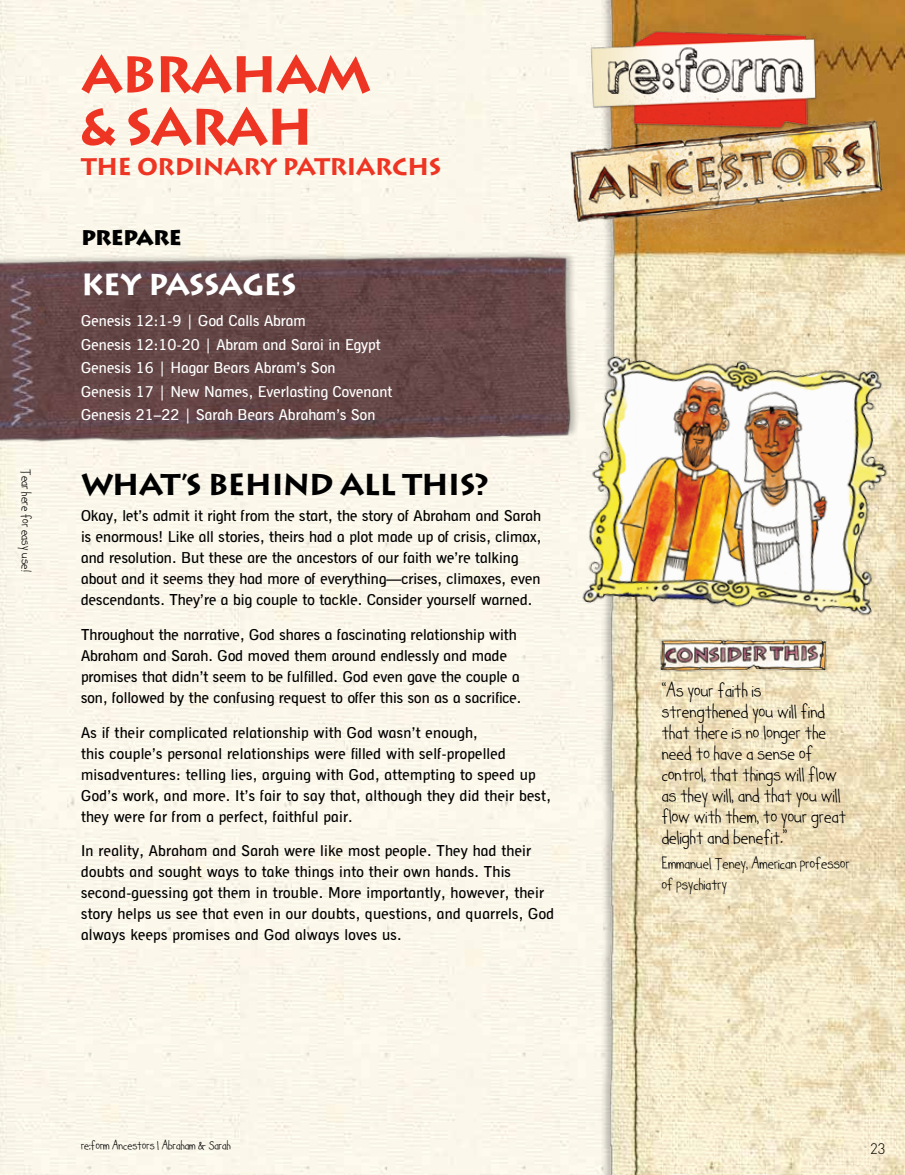
<style>
.page{position:relative;width:905px;height:1175px;background:#fff}
.page>*{position:absolute;margin:0;border:0;box-sizing:border-box;transform-origin:0 0}
.t1{font:700 51px/52.5px "Lithos";letter-spacing:-.04em;color:#ee3524}
.t2{font:700 30px "Lithos";letter-spacing:-.035em;color:#000}
.t3{font:700 30px "Lithos";letter-spacing:-.035em;color:#fff}
.t4{font:700 24px "Lithos";letter-spacing:-.03em;color:#ee3524}
.t5{font:900 21px "Lithos Pro";letter-spacing:-.035em;color:#000}
.t6{font:15px/21px "VSV Alergia Regular";letter-spacing:.01em;color:#000}
.t7{font:15px/23.4px "VSV Alergia Regular";color:#fff}
.t8{font:300 15px "DINOT";color:#000}
.t9{font:12.75px/21px "Soupiset Hand 0.3 Slow";color:#000}
.t10{font:10.5px/21px "Soupiset Hand 0.3 Slow";color:#000}
.t11{font:9px "Soupiset Hand 0.3 Slow";color:#000}
.t12{font:8.25px "Soupiset Hand 0.3 Slow";color:#000}
</style>
<div class="page">
<img style="left:0;top:196px;width:583px;height:300px">
<img style="left:586px;top:0;width:318px;height:1174px">
<img style="left:498px;top:16px;width:406px;height:256px">
<img style="left:532px;top:314px;width:372px;height:353px">
<img style="left:655px;top:629px;width:179px;height:51px">
<p class="t11" style="left:31px;top:469px;width:104px;rotate:90deg">Tear here for easy use!</p>
<h1 class="t1" style="left:81px;top:48px;width:292px">ABRAHAM &amp; SARAH</h1>
<h3 class="t4" style="left:81px;top:152px;width:234px">TH E ORDINARY PATR</h3>
<h3 class="t4" style="left:346px;top:152px;width:77px">IARCHS</h3>
<h3 class="t5" style="left:81px;top:225px;width:102px">PREPARE</h3>
<h2 class="t3" style="left:81px;top:266px;width:217px">KEY PASSAGES</h2>
<p class="t7" style="left:81px;top:309px;width:313px">Genesis 12:1-9 | God Calls Abram<br>Genesis 12:10-20 | Abram and Sarai in Egypt Genesis 16 | Hagar Bears Abram’s Son<br>Genesis 17 | New Names, Everlasting Covenant Genesis 21–22 | Sarah Bears Abraham’s Son</p>
<h2 class="t2" style="left:81px;top:466px;width:54px">WHAT</h2>
<h2 class="t2" style="left:182px;top:466px;width:309px">’S BEH IND ALL TH IS?</h2>
<p class="t6" style="left:81px;top:505px;width:461px">Okay, let’s admit it right from the start, the story of Abraham and Sarah is enormous! Like all stories, theirs had a plot made up of crisis, climax, and resolution. But these are the ancestors of our faith we’re talking about and it seems they had more of everything—crises, climaxes, even descendants. They’re a big couple to tackle. Consider yourself warned.</p>
<p class="t6" style="left:81px;top:624px;width:442px">Throughout the narrative, God shares a fascinating relationship with Abraham and Sarah. God moved them around endlessly and made promises that didn’t seem to be fulfilled. God even gave the couple a son, followed by the confusing request to offer this son as a sacrifice.</p>
<p class="t6" style="left:81px;top:721px;width:471px">As if their complicated relationship with God wasn’t enough,<br>this couple’s personal relationships were filled with self-propelled misadventures: telling lies, arguing with God, attempting to speed up God’s work, and more. It’s fair to say that, although they did their best, they were far from a perfect, faithful pair.</p>
<p class="t6" style="left:81px;top:840px;width:475px">In reality, Abraham and Sarah were like most people. They had their doubts and sought ways to take things into their own hands. This second-guessing got them in trouble. More importantly, however, their story helps us see that even in our doubts, questions, and quarrels, God always keeps promises and God always loves us.</p>
<p class="t12" style="left:81px;top:1141px;width:151px">re:form Ancestors | Abraham &amp; Sarah</p>
<p class="t9" style="left:661px;top:680px;width:186px">“As your faith is strengthened you will find that there is no longer the need to have a sense of control, that things will flow as they will, and that you will flow with them, to your great delight and benefit.”</p>
<p class="t10" style="left:661px;top:854px;width:190px">Emmanuel Teney, American professor of psychiatry</p>
<p class="t8" style="left:870px;top:1138px;width:17px">23</p>
</div>
